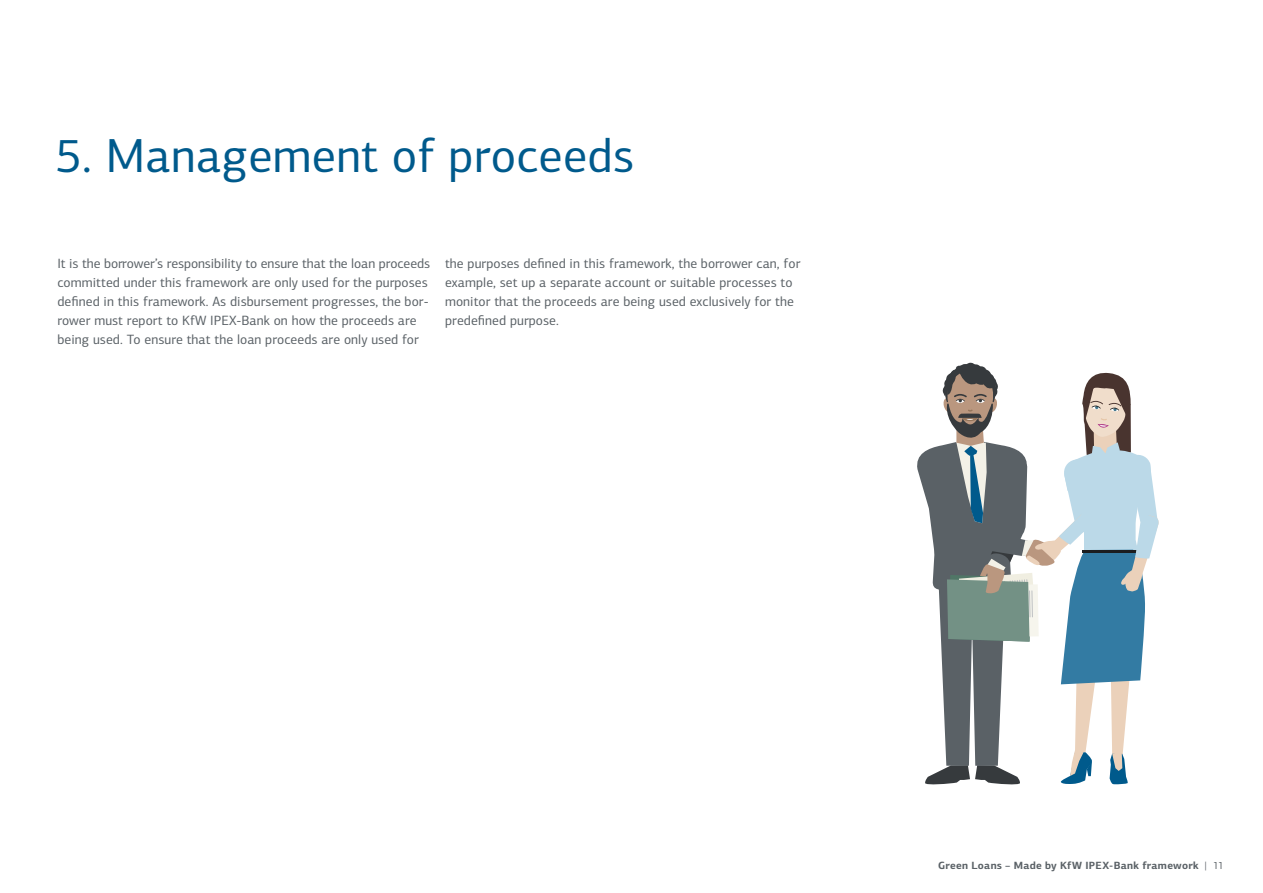
<style>
.page{position:relative;width:1263px;height:893px;background:#fff}
.page>*{position:absolute;margin:0;border:0;box-sizing:border-box;transform-origin:0 0}
.t1{font:48px "KFW Centro Sans";letter-spacing:.005em;color:#005a8c}
.t2{font:13.5px/19.2px "KFW Centro Sans";letter-spacing:.005em;color:#5a6166}
.t3{font:700 10.5px "KFW Centro Sans";letter-spacing:.03em;color:#5a6166}
.s1{font-weight:400}
</style>
<div class="page">
<svg style="left:917px;top:362px;width:242px;height:423px"></svg>
<h1 class="t1" style="left:55px;top:127px;width:580px">5. Management of proceeds</h1>
<p class="t2" style="left:57px;top:254px;width:374px">It is the borrower’s responsibility to ensure that the loan proceeds committed under this framework are only used for the purposes defined in this framework. As disbursement progresses, the bor‑ rower must report to KfW IPEX‑Bank on how the proceeds are being used. To ensure that the loan proceeds are only used for</p>
<p class="t2" style="left:445px;top:254px;width:357px">the purposes defined in this framework, the borrower can, for example, set up a separate account or suitable processes to monitor that the proceeds are being used exclusively for the predefined purpose.</p>
<p class="t3" style="left:938px;top:859px;width:287px">Green Loans – Made by KfW IPEX‑Bank framework <span class="s1">| 11</span></p>
</div>
